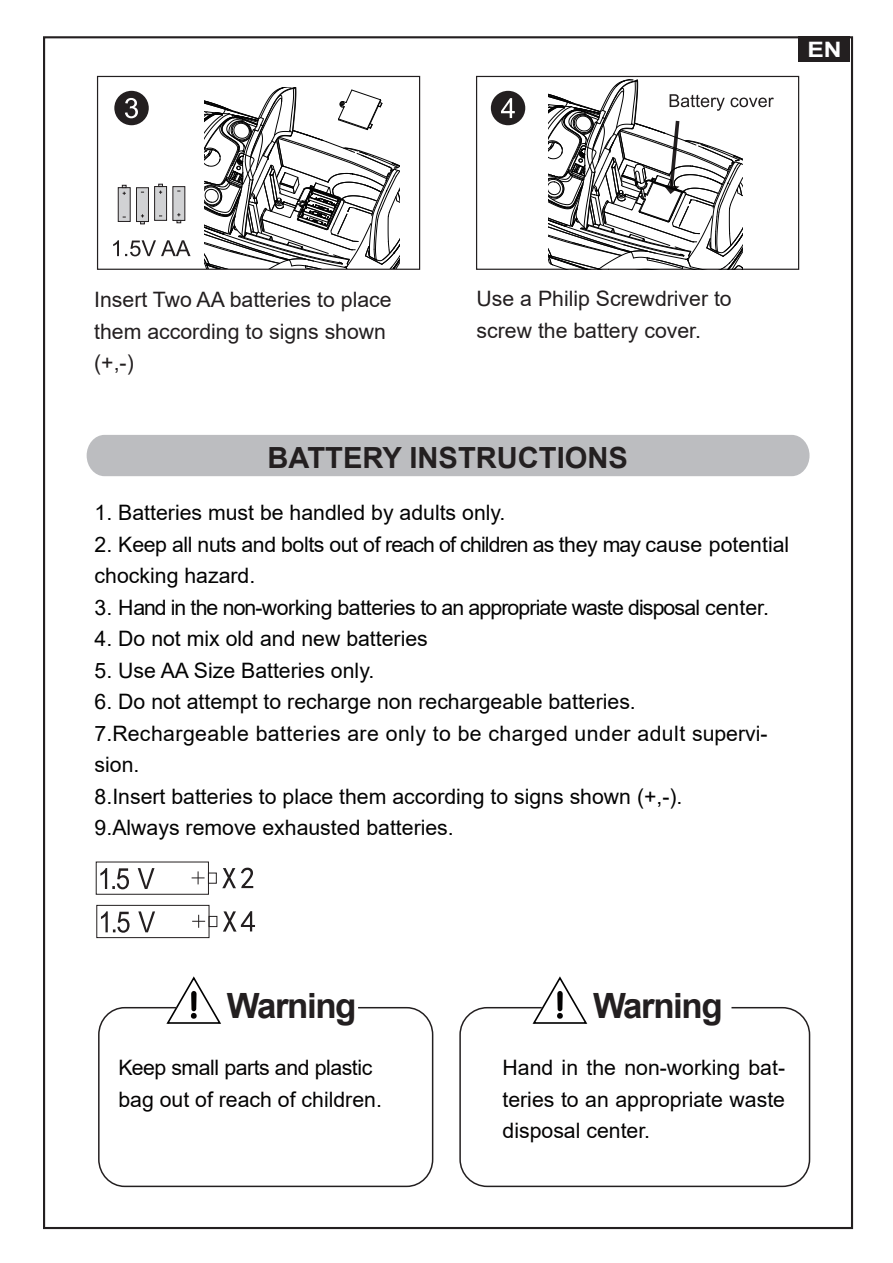
<style>
.page{position:relative;width:893px;height:1263px;background:#fff}
.page>*{position:absolute;margin:0;border:0;box-sizing:border-box;transform-origin:0 0}
.t1{font:700 34.8px "Arial";letter-spacing:-.04em;color:#231f20}
.t2{font:700 29.1px "Arial";color:#231f20}
.t3{font:21.3px/31.5px "Arial";color:#030303}
.t4{font:21.3px/31.5px "Arial";color:#231f20}
.t5{font:21.3px/31.5px "Arial";letter-spacing:-.02em;color:#030303}
.t6{font:21.3px "Arial";letter-spacing:-.04em;color:#030303}
.t7{font:21.3px/31.5px "Arial";color:#040303;text-align:justify}
.t8{font:21.3px/31.5px "Arial";letter-spacing:-.02em;color:#040303}
.t9{font:700 21.3px "Arial";color:#fff;scale:1.16 1}
</style>
<div class="page">
<div style="left:798px;top:36px;width:52px;height:26px;background:#231f20"></div>
<div style="left:87px;top:435px;width:722px;height:41px;background:#bcbdc0"></div>
<svg style="left:532px;top:976px;width:56px;height:48px"></svg>
<div style="left:97px;top:76px;width:323px;height:194px;border:1px solid #231f20"></div>
<div style="left:476px;top:76px;width:323px;height:194px;border:1px solid #231f20"></div>
<div style="left:114px;top:91px;width:35px;height:34px;background:#231f20;border-radius:50%"></div>
<svg style="left:125px;top:98px;width:13px;height:20px"></svg>
<div style="left:491px;top:91px;width:34px;height:34px;background:#231f20;border-radius:50%"></div>
<svg style="left:501px;top:98px;width:14px;height:20px"></svg>
<svg style="left:204px;top:87px;width:197px;height:183px"></svg>
<svg style="left:113px;top:240px;width:78px;height:16px"></svg>
<div style="left:136px;top:187px;width:13px;height:35px;background:#d1d2d4;border:1px solid #231f20"></div>
<div style="left:118px;top:187px;width:13px;height:35px;background:#d1d2d4;border:1px solid #231f20"></div>
<svg style="left:140px;top:214px;width:5px;height:10px"></svg>
<svg style="left:122px;top:185px;width:5px;height:10px"></svg>
<svg style="left:172px;top:186px;width:13px;height:35px"></svg>
<div style="left:154px;top:186px;width:13px;height:35px;background:#d1d2d4;border:1px solid #231f20"></div>
<svg style="left:177px;top:213px;width:4px;height:10px"></svg>
<svg style="left:158px;top:184px;width:5px;height:10px"></svg>
<svg style="left:548px;top:79px;width:226px;height:191px"></svg>
<svg style="left:192px;top:871px;width:13px;height:13px"></svg>
<div style="left:96px;top:861px;width:113px;height:34px;border:1px solid #231f20"></div>
<div style="left:208px;top:873px;width:9px;height:11px;border:1px solid #231f20"></div>
<svg style="left:100px;top:868px;width:55px;height:21px"></svg>
<svg style="left:222px;top:868px;width:31px;height:20px"></svg>
<svg style="left:192px;top:915px;width:13px;height:13px"></svg>
<div style="left:96px;top:905px;width:113px;height:33px;border:1px solid #231f20"></div>
<div style="left:209px;top:916px;width:8px;height:11px;border:1px solid #231f20"></div>
<svg style="left:101px;top:911px;width:54px;height:22px"></svg>
<svg style="left:223px;top:911px;width:32px;height:20px"></svg>
<div style="left:459px;top:1007px;width:351px;height:180px;border:2px solid #231f20;border-radius:27px"></div>
<svg style="left:166px;top:976px;width:55px;height:48px"></svg>
<div style="left:98px;top:1007px;width:335px;height:180px;border:2px solid #231f20;border-radius:26px"></div>
<p class="t9" style="left:807px;top:35px;width:31px">EN</p>
<p class="t4" style="left:94px;top:284px;width:299px">Insert Two AA batteries to place them according to signs shown (+,-)</p>
<p class="t4" style="left:477px;top:283px;width:257px">Use a Philip Screwdriver to screw the battery cover.</p>
<h2 class="t2" style="left:267px;top:438px;width:362px">BATTERY INSTRUCTIONS</h2>
<p class="t3" style="left:95px;top:497px;width:412px">1. Batteries must be handled by adults only.</p>
<p class="t5" style="left:95px;top:528px;width:696px">2. Keep all nuts and bolts out of reach of children as they may cause potential chocking hazard.</p>
<p class="t6" style="left:95px;top:593px;width:676px">3. Hand in the non-working batteries to an appropriate waste disposal center.</p>
<p class="t3" style="left:95px;top:623px;width:335px">4. Do not mix old and new batteries</p>
<p class="t3" style="left:95px;top:654px;width:281px">5. Use AA Size Batteries only.</p>
<p class="t3" style="left:95px;top:686px;width:674px">6. Do not attempt to recharge non rechargeable batteries.<br>7.Rechargeable batteries are only to be charged under adult supervi&shy;sion.<br>8.Insert batteries to place them according to signs shown (+,-).<br>9.Always remove exhausted batteries.</p>
<h1 class="t1" style="left:227px;top:981px;width:131px">Warning</h1>
<h1 class="t1" style="left:593px;top:981px;width:131px">Warning</h1>
<p class="t7" style="left:502px;top:1052px;width:284px">Hand in the non-working bat&shy;teries to an appropriate waste disposal center.</p>
<p class="t8" style="left:118px;top:1052px;width:265px">Keep small parts and plastic bag out of reach of children.</p>
</div>
